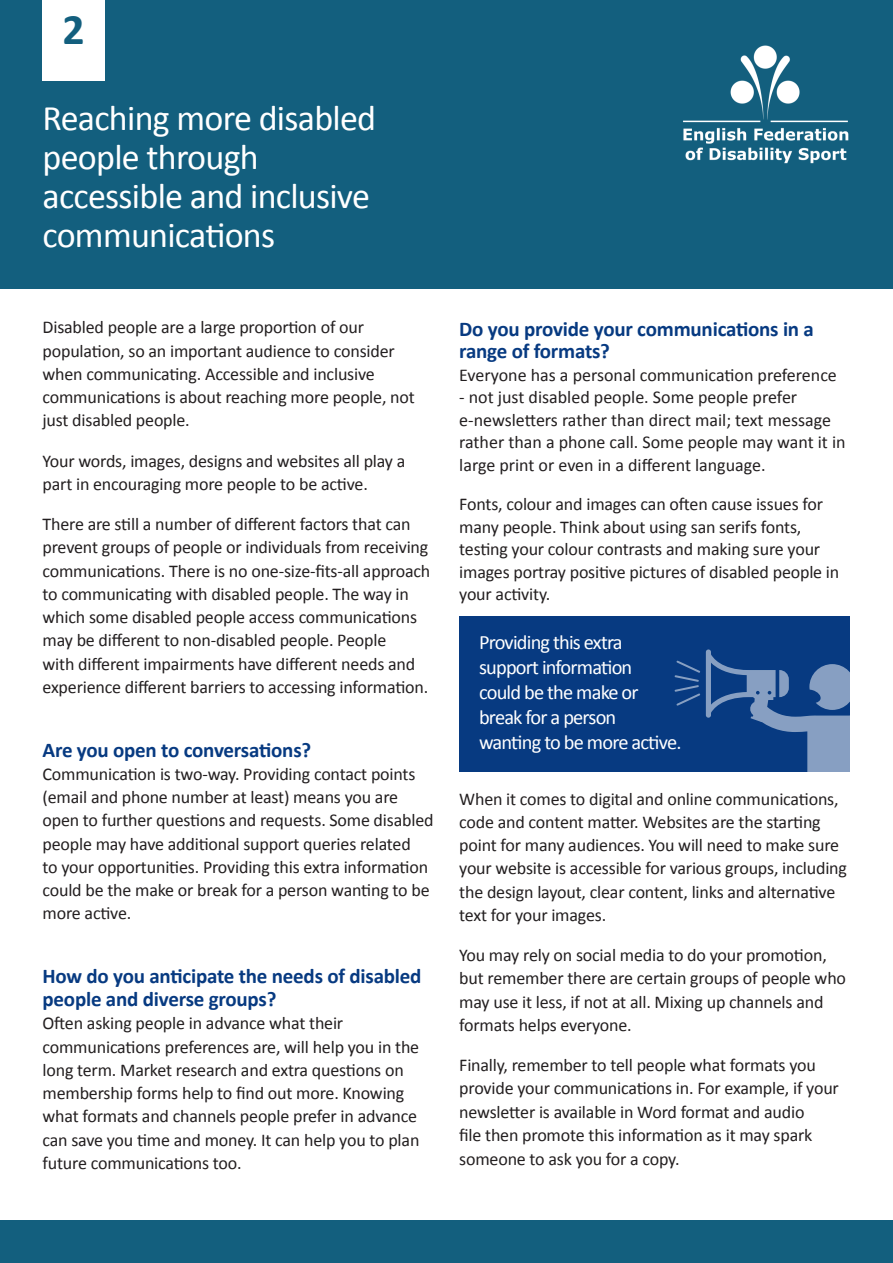
<style>
.page{position:relative;width:893px;height:1263px;background:#fff}
.page>*{position:absolute;margin:0;border:0;box-sizing:border-box;transform-origin:0 0}
.Body_Text{font:700 43.65px "Calibri";color:#135f7e}
.t1{font:36px/39px "Calibri";letter-spacing:-.02em;color:#fff}
.Body_Text-2{font:700 21px/23.2px "Calibri";letter-spacing:-.01em;color:#073a81}
.t2{font:20.4px/24.9px "Calibri";letter-spacing:-.04em;color:#fff}
.Body_Text-3{font:18px/23.2px "Calibri";letter-spacing:-.01em;color:#231f20}
.SubHeader{font:18px/23.2px "Calibri";letter-spacing:-.01em;color:#231f20}
</style>
<div class="page">
<div style="left:0;top:1220px;width:893px;height:43px;background:#135f7e"></div>
<div style="left:0;top:0;width:893px;height:289px;background:#135f7e"></div>
<div style="left:43px;top:0;width:62px;height:81px;background:#fff"></div>
<div style="left:459px;top:616px;width:390px;height:155px;background:#073a81"></div>
<svg style="left:674px;top:649px;width:175px;height:122px"></svg>
<img style="left:683px;top:45px;width:166px;height:119px">
<p class="Body_Text" style="left:63px;top:3px;width:24px">2</p>
<p class="t1" style="left:43px;top:97px;width:335px">Reaching more disabled people through accessible and inclusive communications</p>
<p class="Body_Text-3" style="left:43px;top:315px;width:374px">Disabled people are a large proportion of our population, so an important audience to consider when communicating. Accessible and inclusive communications is about reaching more people, not just disabled people.</p>
<p class="Body_Text-3" style="left:43px;top:448px;width:364px">Your words, images, designs and websites all play a part in encouraging more people to be active.</p>
<p class="Body_Text-3" style="left:43px;top:512px;width:389px">There are still a number of different factors that can prevent groups of people or individuals from receiving communications. There is no one-size-fits-all approach to communicating with disabled people. The way in which some disabled people access communications may be different to non-disabled people. People<br>with different impairments have different needs and experience different barriers to accessing information.</p>
<p class="Body_Text-2" style="left:43px;top:737px;width:270px">Are you open to conversations?</p>
<p class="Body_Text-3" style="left:43px;top:761px;width:393px">Communication is two-way. Providing contact points (email and phone number at least) means you are open to further questions and requests. Some disabled people may have additional support queries related<br>to your opportunities. Providing this extra information could be the make or break for a person wanting to be more active.</p>
<p class="Body_Text-2" style="left:43px;top:963px;width:380px">How do you anticipate the needs of disabled people and diverse groups?</p>
<p class="Body_Text-3" style="left:43px;top:1011px;width:378px">Often asking people in advance what their communications preferences are, will help you in the long term. Market research and extra questions on membership forms help to find out more. Knowing what formats and channels people prefer in advance can save you time and money. It can help you to plan future communications too.</p>
<p class="Body_Text-2" style="left:459px;top:316px;width:356px;line-height:22.5px">Do you provide your communications in a range of formats?</p>
<p class="Body_Text-3" style="left:459px;top:362px;width:379px">Everyone has a personal communication preference</p>
<p class="Body_Text-3" style="left:459px;top:385px;width:388px;line-height:22.5px">- not just disabled people. Some people prefer e-newsletters rather than direct mail; text message rather than a phone call. Some people may want it in large print or even in a different language.</p>
<p class="SubHeader" style="left:459px;top:492px;width:382px;line-height:22.5px">Fonts, colour and images can often cause issues for many people. Think about using san serifs fonts, testing your colour contrasts and making sure your images portray positive pictures of disabled people in your activity.</p>
<p class="t2" style="left:479px;top:629px;width:204px">Providing this extra support information<br>could be the make or break for a person wanting to be more active.</p>
<p class="SubHeader" style="left:459px;top:786px;width:389px">When it comes to digital and online communications, code and content matter. Websites are the starting point for many audiences. You will need to make sure your website is accessible for various groups, including the design layout, clear content, links and alternative text for your images.</p>
<p class="SubHeader" style="left:459px;top:943px;width:388px">You may rely on social media to do your promotion, but remember there are certain groups of people who may use it less, if not at all. Mixing up channels and formats helps everyone.</p>
<p class="SubHeader" style="left:459px;top:1052px;width:381px">Finally, remember to tell people what formats you provide your communications in. For example, if your newsletter is available in Word format and audio<br>file then promote this information as it may spark someone to ask you for a copy.</p>
</div>
